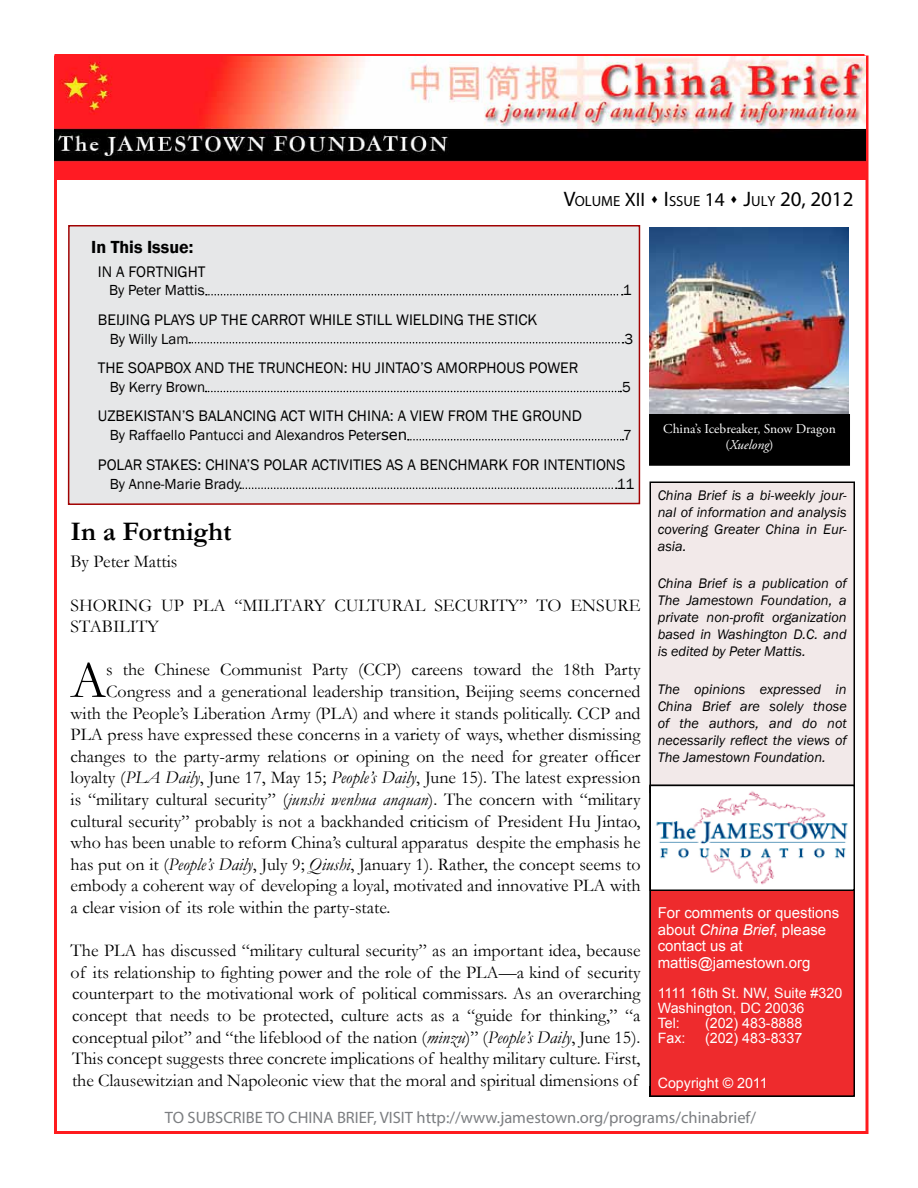
<style>
.page{position:relative;width:918px;height:1188px;background:#fff}
.page>*{position:absolute;margin:0;border:0;box-sizing:border-box;transform-origin:0 0}
.t1{font:52.65px "Garamond";color:#000}
.t2{font:700 27px "Garamond";color:#000}
.t3{font:18px/21.6px "Garamond";color:#000}
.t4{font:600 18px "Franklin Gothic";color:#000}
.t5{font:16.5px "Myriad Pro";color:#7c7e81}
.t6{font:15.75px "Franklin Gothic";color:#000}
.t7{font:15px "Franklin Gothic";color:#000}
.t8{font:15px/16.5px "Arial";color:#fffffe}
.t9{font:14.7px "Myriad Pro";color:#000}
.t10{font:italic 14.25px/17.1px "Franklin Gothic";color:#000;text-align:justify}
.t11{font:14.25px/15px "Arial";color:#fffffe}
.t12{font:13.5px/16.2px "Adobe Garamond Pro";color:#fff;text-align:center}
.s1{font-size:21px}
.s2{font-size:19.5px}
.s3{font-family:"Verdana"}
.s4{font-style:italic}
</style>
<div class="page">
<hr style="left:54px;top:54px;width:810px;height:3px;background:#ff1b1e">
<div style="left:650px;top:482px;width:204px;height:310px;background:#f2e9e9"></div>
<div style="left:650px;top:482px;width:205px;height:311px;border:2px solid #000"></div>
<img style="left:54px;top:57px;width:811px;height:122px">
<div style="left:67px;top:225px;width:574px;height:280px;background:#e6e7e8"></div>
<div style="left:650px;top:785px;width:204px;height:311px;background:#ee2b2d"></div>
<div style="left:650px;top:785px;width:205px;height:312px;border:2px solid #000"></div>
<img style="left:653px;top:788px;width:199px;height:100px">
<div style="left:650px;top:785px;width:205px;height:106px;border:2px solid #000"></div>
<svg style="left:206px;top:294px;width:417px;height:1px"></svg>
<svg style="left:206px;top:391px;width:415px;height:1px"></svg>
<svg style="left:240px;top:488px;width:377px;height:1px"></svg>
<svg style="left:408px;top:439px;width:215px;height:2px"></svg>
<svg style="left:189px;top:342px;width:434px;height:2px"></svg>
<div style="left:650px;top:415px;width:199px;height:50px;background:#000"></div>
<div style="left:649px;top:414px;width:201px;height:52px;border:2px solid #000"></div>
<img style="left:649px;top:227px;width:200px;height:186px">
<p class="t9" style="left:564px;top:192px;width:291px"><span class="s1">V</span>OLUME <span class="s2">XII</span> ▲ <span class="s1">I</span>SSUE <span class="s2">14</span> ▲ <span class="s1">J</span>ULY <span class="s1">20, 2012</span></p>
<p class="t4" style="left:91px;top:236px;width:104px">In This Issue:</p>
<p class="t6" style="left:98px;top:261px;width:109px">IN A FORTNIGHT</p>
<p class="t7" style="left:109px;top:281px;width:97px">BY PETER MATTIS</p>
<p class="t7" style="left:623px;top:281px;width:10px">1</p>
<p class="t6" style="left:98px;top:310px;width:441px">BEIJI NG PLAYS UP THE CARROT WHI LE STI LL WI ELDI NG THE STICK</p>
<p class="t7" style="left:110px;top:329px;width:81px">BY WILLY LAM</p>
<p class="t7" style="left:624px;top:329px;width:10px">3</p>
<p class="t6" style="left:98px;top:358px;width:482px">THE SOAPBOX AND THE TRUNCHEON: H U JI NTAO’S AMORPHOUS POWER</p>
<p class="t7" style="left:110px;top:378px;width:97px">BY KERRY BROWN</p>
<p class="t7" style="left:622px;top:378px;width:10px">5</p>
<p class="t6" style="left:98px;top:406px;width:486px">UZBEKISTAN’S BALANCI NG ACT WITH CHI NA: A VI EW FROM THE GROUND</p>
<p class="t7" style="left:110px;top:426px;width:299px">BY RAFFAELLO PANTUCCI AND ALEXANDROS PETER<span class="s3">sen</span></p>
<p class="t7" style="left:623px;top:426px;width:10px">7</p>
<p class="t6" style="left:98px;top:455px;width:529px">POLAR STAKES: CHI NA’S POLAR ACTIVITI ES AS A BENCHMARK FOR I NTENTI ONS</p>
<p class="t7" style="left:110px;top:474px;width:133px">BY ANNE-MARIE BRADY</p>
<p class="t7" style="left:617px;top:474px;width:19px">11</p>
<h2 class="t2" style="left:71px;top:514px;width:163px">In a Fortnight</h2>
<p class="t3" style="left:71px;top:550px;width:108px">By Peter Mattis</p>
<p class="t3" style="left:71px;top:594px;width:571px">Shoring Up PLA “Military Cultural Security” to Ensure<br>Stab ility</p>
<h1 class="t1" style="left:71px;top:645px;width:37px">A</h1>
<p class="t3" style="left:106px;top:658px;width:536px">s the Chinese Communist Party (CCP) careens toward the 18th Party</p>
<p class="t3" style="left:106px;top:680px;width:536px">Congress and a generational leadership transition, Beijing seems concerned</p>
<p class="t3" style="left:71px;top:702px;width:571px">with the People’s Liberation Army (PLA) and where it stands politically. CCP and</p>
<p class="t3" style="left:71px;top:723px;width:572px">PLA press have expressed these concerns in a variety of ways, whether dismissing</p>
<p class="t3" style="left:71px;top:745px;width:572px">changes to the party-army relations or opining on the need for greater officer</p>
<p class="t3" style="left:71px;top:766px;width:571px">loyalty (<span class="s4">PLA Daily</span>, June 17, May 15; <span class="s4">People’s Daily</span>, June 15). The latest expression</p>
<p class="t3" style="left:71px;top:788px;width:572px">is “military cultural security” (<span class="s4">junshi wenhua anquan</span>). The concern with “military</p>
<p class="t3" style="left:71px;top:810px;width:572px">cultural security” probably is not a backhanded criticism of President Hu Jintao,</p>
<p class="t3" style="left:71px;top:831px;width:572px">who has been unable to reform China’s cultural apparatus despite the emphasis he</p>
<p class="t3" style="left:71px;top:853px;width:571px">has put on it (<span class="s4">People’s Daily</span>, July 9; <span class="s4">Qiushi</span>, January 1). Rather, the concept seems to</p>
<p class="t3" style="left:71px;top:874px;width:572px">embody a coherent way of developing a loyal, motivated and innovative PLA with</p>
<p class="t3" style="left:71px;top:896px;width:321px">a clear vision of its role within the party-state.</p>
<p class="t3" style="left:71px;top:939px;width:572px;text-align:justify">The PLA has discussed “military cultural security” as an important idea, because of its relationship to fighting power and the role of the PLA—a kind of security counterpart to the motivational work of political commissars. As an overarching concept that needs to be protected, culture acts as a “guide for thinking,” “a conceptual pilot” and “the lifeblood of the nation (<span class="s4">minzu</span>)” (<span class="s4">People’s Daily</span>, June 15).<br>This concept suggests three concrete implications of healthy military culture. First, the Clausewitzian and Napoleonic view that the moral and spiritual dimensions of</p>
<p class="t12" style="left:663px;top:421px;width:174px">China’s Icebreaker, Snow Dragon (<span class="s4">Xuelong</span>)</p>
<p class="t10" style="left:658px;top:487px;width:190px">China Brief is a bi-weekly jour&shy;nal of information and analysis covering Greater China in Eur&shy;asia.</p>
<p class="t10" style="left:658px;top:575px;width:190px">China Brief is a publication of The Jamestown Foundation, a private non-profit organization based in Washington D.C. and is edited by Peter Mattis.</p>
<p class="t10" style="left:658px;top:681px;width:190px">The opinions expressed in China Brief are solely those of the authors, and do not necessarily reflect the views of The Jamestown Foundation.</p>
<p class="t8" style="left:658px;top:905px;width:183px">For comments or questions about <span class="s4">China Brief</span>, please contact us at mattis@jamestown.org</p>
<p class="t11" style="left:658px;top:986px;width:186px">1111 16th St. NW, Suite #320<br>Washington, DC 20036<br>Tel:</p>
<p class="t11" style="left:705px;top:1016px;width:99px">(202) 483-8888</p>
<p class="t11" style="left:658px;top:1031px;width:29px">Fax:</p>
<p class="t11" style="left:705px;top:1031px;width:99px">(202) 483-8337</p>
<p class="t11" style="left:658px;top:1076px;width:112px">Copyright © 2011</p>
<p class="t5" style="left:165px;top:1107px;width:593px">TO SUBSCRIBE TO CHINA BRIEF, VISIT http://www.jamestown.org/programs/chinabrief/</p>
</div>
